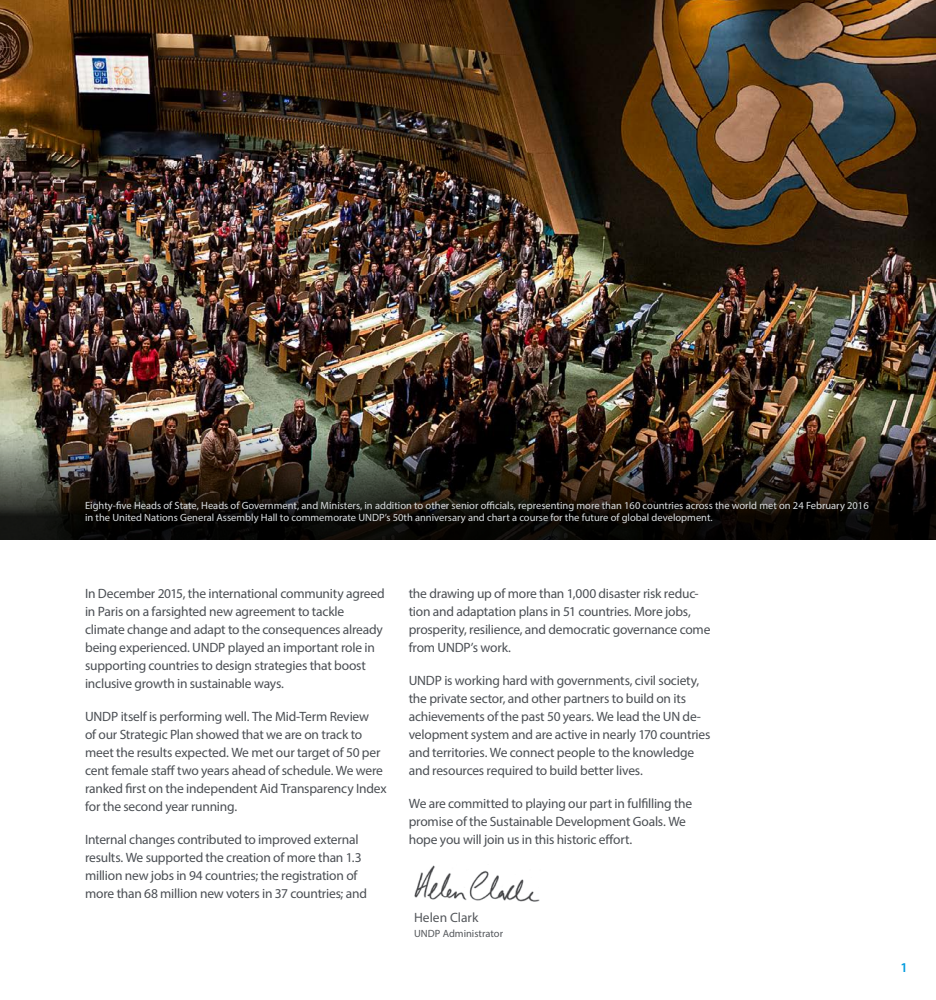
<style>
.page{position:relative;width:936px;height:1000px;background:#fff}
.page>*{position:absolute;margin:0;border:0;box-sizing:border-box;transform-origin:0 0}
.t1{font:13.5px/18px "Myriad Pro";letter-spacing:-.015em;color:#4b4f54}
.t2{font:13.5px "Myriad Pro";color:#54575b}
.t3{font:600 13.5px "Myriad Pro";color:#009bde}
.t4{font:10.5px/12.6px "Myriad Pro";color:#dbdfe1}
.t5{font:10.5px "Myriad Pro";color:#54575b}
</style>
<div class="page">
<img style="left:0;top:0;width:935px;height:431px">
<img style="left:0;top:431px;width:935px;height:108px">
<img style="left:414px;top:865px;width:126px;height:37px">
<p class="t4" style="left:85px;top:498px;width:785px">Eighty-five Heads of State, Heads of Government, and Ministers, in addition to other senior officials, representing more than 160 countries across the world met on 24 February 2016 in the United Nations General Assembly Hall to commemorate UNDP’s 50th anniversary and chart a course for the future of global development.</p>
<p class="t1" style="left:85px;top:584px;width:301px">In December 2015, the international community agreed in Paris on a farsighted new agreement to tackle climate change and adapt to the consequences already being experienced. UNDP played an important role in supporting countries to design strategies that boost inclusive growth in sustainable ways.</p>
<p class="t1" style="left:85px;top:707px;width:303px">UNDP itself is performing well. The Mid-Term Review<br>of our Strategic Plan showed that we are on track to meet the results expected. We met our target of 50 per cent female staff two years ahead of schedule. We were ranked first on the independent Aid Transparency Index for the second year running.</p>
<p class="t1" style="left:85px;top:829px;width:283px">Internal changes contributed to improved external results. We supported the creation of more than 1.3 million new jobs in 94 countries; the registration of more than 68 million new voters in 37 countries; and</p>
<p class="t1" style="left:409px;top:583px;width:303px">the drawing up of more than 1,000 disaster risk reduc&shy;tion and adaptation plans in 51 countries. More jobs, prosperity, resilience, and democratic governance come from UNDP’s work.</p>
<p class="t1" style="left:409px;top:670px;width:303px">UNDP is working hard with governments, civil society, the private sector, and other partners to build on its achievements of the past 50 years. We lead the UN de&shy;velopment system and are active in nearly 170 countries and territories. We connect people to the knowledge and resources required to build better lives.</p>
<p class="t1" style="left:409px;top:793px;width:285px">We are committed to playing our part in fulfilling the promise of the Sustainable Development Goals. We hope you will join us in this historic effort.</p>
<p class="t2" style="left:414px;top:908px;width:66px">Helen Clark</p>
<p class="t5" style="left:414px;top:926px;width:90px">UNDP Administrator</p>
<p class="t3" style="left:900px;top:958px;width:9px">1</p>
</div>
